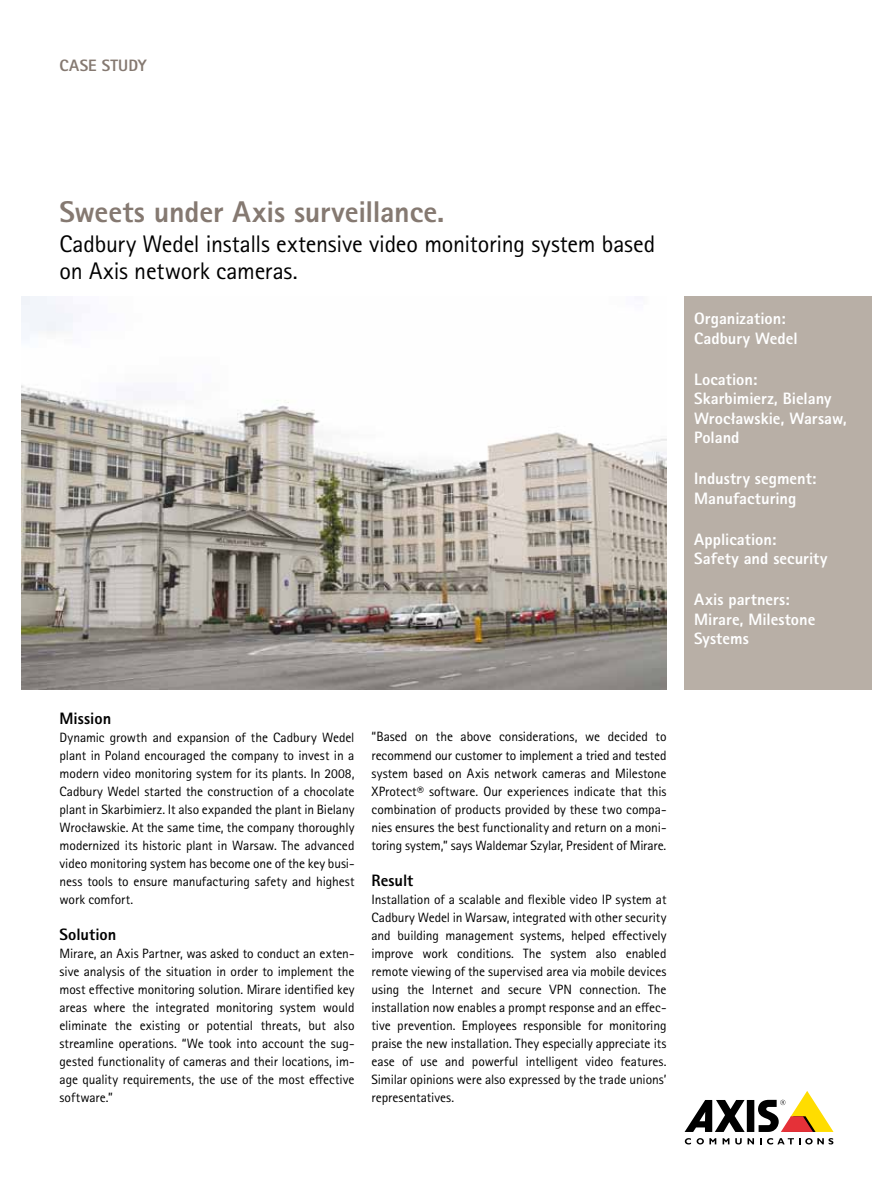
<style>
.page{position:relative;width:893px;height:1191px;background:#fff}
.page>*{position:absolute;margin:0;border:0;box-sizing:border-box;transform-origin:0 0}
.t1{font:800 30px "Rotis Sans Serif Pro";letter-spacing:-.005em;color:#857971}
.t2{font:24px/27px "Rotis Sans Serif Pro";letter-spacing:-.01em;color:#000}
.t3{font:800 16.5px/19.5px "Rotis Sans Serif Pro";color:#fff}
.t4{font:800 16.5px "Rotis Sans Serif Pro";color:#000}
.t5{font:800 16.5px "Rotis Sans Serif Pro";letter-spacing:.01em;color:#857971}
.t6{font:13.5px/18px "Rotis Sans Serif Pro";letter-spacing:-.005em;color:#000;text-align:justify}
</style>
<div class="page">
<div style="left:747px;top:1100px;width:7px;height:32px;background:#000"></div>
<svg style="left:685px;top:1100px;width:60px;height:32px"></svg>
<svg style="left:758px;top:1091px;width:75px;height:41px"></svg>
<svg style="left:685px;top:1138px;width:6px;height:6px"></svg>
<svg style="left:697px;top:1138px;width:19px;height:6px"></svg>
<svg style="left:723px;top:1138px;width:6px;height:6px"></svg>
<svg style="left:735px;top:1138px;width:19px;height:6px"></svg>
<svg style="left:760px;top:1138px;width:73px;height:6px"></svg>
<div style="left:684px;top:296px;width:188px;height:393px;background:#b8afa6"></div>
<img style="left:21px;top:296px;width:645px;height:393px">
<p class="t5" style="left:60px;top:55px;width:89px">CASE STUDY</p>
<h1 class="t1" style="left:60px;top:193px;width:386px">Sweets under Axis surveillance.</h1>
<h2 class="t2" style="left:60px;top:231px;width:597px">Cadbury Wedel installs extensive video monitoring system based on Axis network cameras.</h2>
<p class="t4" style="left:60px;top:707px;width:53px">Mission</p>
<p class="t6" style="left:60px;top:728px;width:296px">Dynamic growth and expansion of the Cadbury Wedel plant in Poland encouraged the company to invest in a modern video monitoring system for its plants. In 2008, Cadbury Wedel started the construction of a chocolate plant in Skarbimierz. It also expanded the plant in Bielany Wrocławskie. At the same time, the company thoroughly modernized its historic plant in Warsaw. The advanced video monitoring system has become one of the key busi&shy;ness tools to ensure manufacturing safety and highest work comfort.</p>
<p class="t4" style="left:60px;top:923px;width:58px">Solution</p>
<p class="t6" style="left:60px;top:944px;width:296px">Mirare, an Axis Partner, was asked to conduct an exten&shy;sive analysis of the situation in order to implement the most effective monitoring solution. Mirare identified key areas where the integrated monitoring system would eliminate the existing or potential threats, but also streamline operations. “We took into account the sug&shy;gested functionality of cameras and their locations, im&shy;age quality requirements, the use of the most effective software.”</p>
<p class="t6" style="left:372px;top:728px;width:296px">“Based on the above considerations, we decided to recommend our customer to implement a tried and tested system based on Axis network cameras and Milestone XProtect® software. Our experiences indicate that this combination of products provided by these two compa&shy;nies ensures the best functionality and return on a moni&shy;toring system,” says Waldemar Szylar, President of Mirare.</p>
<p class="t4" style="left:372px;top:869px;width:43px">Result</p>
<p class="t6" style="left:372px;top:890px;width:296px">Installation of a scalable and flexible video IP system at Cadbury Wedel in Warsaw, integrated with other security and building management systems, helped effectively improve work conditions. The system also enabled remote viewing of the supervised area via mobile devices using the Internet and secure VPN connection. The installation now enables a prompt response and an effec&shy;tive prevention. Employees responsible for monitoring praise the new installation. They especially appreciate its ease of use and powerful intelligent video features.<br>Similar opinions were also expressed by the trade unions’ representatives.</p>
<p class="t3" style="left:694px;top:308px;width:105px">Organization:<br>Cadbury Wedel</p>
<p class="t3" style="left:694px;top:369px;width:154px">Location:<br>Skarbimierz, Bielany<br>Wrocławskie, Warsaw,<br>Poland</p>
<p class="t3" style="left:694px;top:469px;width:124px">Industry segment:<br>Manufacturing</p>
<p class="t3" style="left:694px;top:529px;width:135px">Application:<br>Safety and security</p>
<p class="t3" style="left:694px;top:590px;width:123px">Axis partners:<br>Mirare, Milestone<br>Systems</p>
</div>
